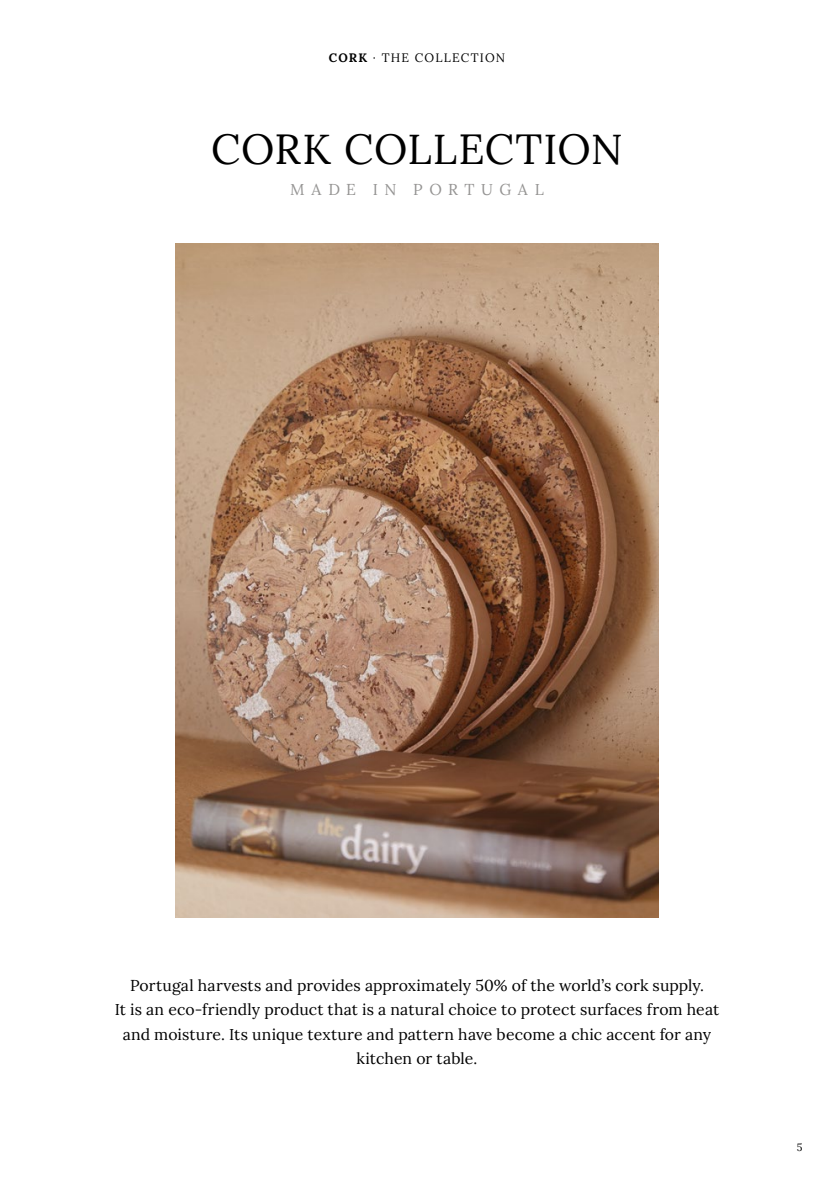
<style>
.page{position:relative;width:834px;height:1191px;background:#fff}
.page>*{position:absolute;margin:0;border:0;box-sizing:border-box;transform-origin:0 0}
.t1{font:42px "Lora";letter-spacing:.01em;color:#000}
.t2{font:15.75px/24.5px "Lora";letter-spacing:.005em;color:#000;text-align:center}
.t3{font:15.75px "Lora";letter-spacing:.415em;color:#959493}
.t4{font:12.25px "Lora";letter-spacing:.1em;color:#000}
.t5{font:10.5px "Lora";color:#000}
.s1{font-weight:700}
</style>
<div class="page">
<img style="left:175px;top:243px;width:483px;height:674px">
<p class="t4" style="left:329px;top:48px;width:178px"><span class="s1">CORK</span> · THE COLLECTION</p>
<h1 class="t1" style="left:211px;top:117px;width:413px">CORK COLLECTION</h1>
<p class="t3" style="left:290px;top:178px;width:255px">MADE IN PORTUGAL</p>
<p class="t2" style="left:115px;top:971px;width:605px">Portugal harvests and provides approximately 50% of the world’s cork supply.<br>It is an eco-friendly product that is a natural choice to protect surfaces from heat and moisture. Its unique texture and pattern have become a chic accent for any kitchen or table.</p>
<p class="t5" style="left:796px;top:1139px;width:7px">5</p>
</div>
